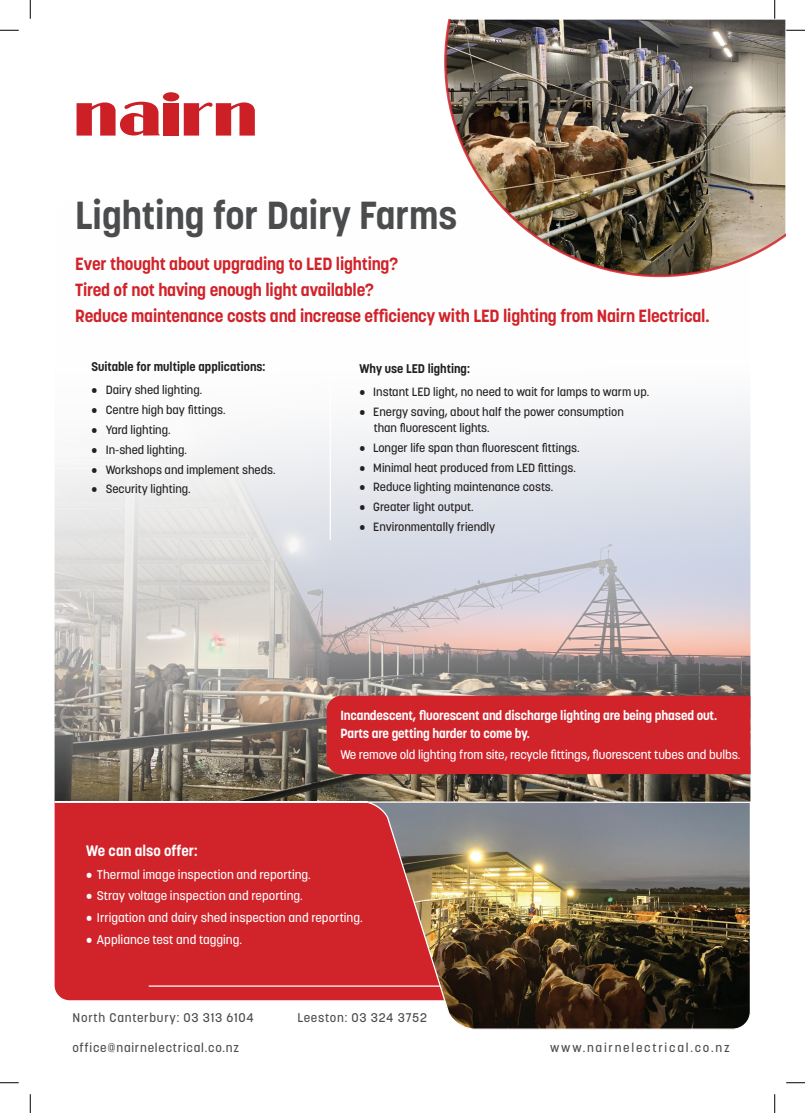
<style>
.page{position:relative;width:805px;height:1113px;background:#fff}
.page>*{position:absolute;margin:0;border:0;box-sizing:border-box;transform-origin:0 0}
.t1{font:700 38.75px "Korolev";color:#4b4c4d}
.t2{font:700 17.5px/25.9px "Korolev";letter-spacing:-.01em;color:#d1232a}
.t3{font:700 15px "Korolev";color:#fff}
.t4{font:700 13.12px/17.5px "Korolev";letter-spacing:-.01em;color:#fff}
.t5{font:500 12.5px "Korolev";color:#fff}
.t6{font:500 12.5px "Korolev";letter-spacing:.06em;color:#4b4c4d}
.t7{font:700 12.5px "Korolev";color:#231f20}
.t8{font:500 12.5px "Korolev";letter-spacing:.14em;color:#4b4c4d}
.t9{font:500 11.88px/16.2px "Korolev";color:#231f20}
</style>
<div class="page">
<img style="left:444px;top:20px;width:341px;height:238px">
<img style="left:55px;top:200px;width:695px;height:600px">
<svg style="left:54px;top:800px;width:697px;height:230px;background:#a3524d"></svg>
<div style="left:163px;top:103px;width:16px;height:33px;background:#cd2026"></div>
<div style="left:163px;top:92px;width:16px;height:9px;background:#cd2026;border-radius:50%"></div>
<svg style="left:184px;top:102px;width:71px;height:34px"></svg>
<svg style="left:77px;top:101px;width:83px;height:35px"></svg>
<hr style="left:329px;top:362px;width:2px;height:178px;background:#fff">
<div style="left:326px;top:696px;width:424px;height:78px;background:#d1232a"></div>
<svg style="left:0;top:29px;width:19px;height:2px"></svg>
<svg style="left:786px;top:29px;width:19px;height:2px"></svg>
<svg style="left:0;top:1082px;width:19px;height:1px"></svg>
<svg style="left:786px;top:1082px;width:19px;height:1px"></svg>
<svg style="left:29px;top:0;width:2px;height:19px"></svg>
<svg style="left:29px;top:1094px;width:2px;height:19px"></svg>
<svg style="left:774px;top:0;width:1px;height:19px"></svg>
<svg style="left:774px;top:1094px;width:1px;height:19px"></svg>
<h1 class="t1" style="left:75px;top:191px;width:383px">Lighting for Dairy Farms</h1>
<h2 class="t2" style="left:75px;top:251px;width:635px">Ever thought about upgrading to LED lighting?<br>Tired of not having enough light available?<br>Reduce maintenance costs and increase efficiency with LED lighting from Nairn Electrical.</h2>
<p class="t7" style="left:92px;top:359px;width:175px">Suitable for multiple applications:</p>
<p class="t9" style="left:92px;top:382px;width:112px">• Dairy shed lighting.</p>
<p class="t9" style="left:92px;top:402px;width:136px">• Centre high bay fittings.</p>
<p class="t9" style="left:92px;top:422px;width:81px">• Yard lighting.</p>
<p class="t9" style="left:92px;top:442px;width:97px">• In-shed lighting.</p>
<p class="t9" style="left:92px;top:461px;width:185px">• Workshops and implement sheds.</p>
<p class="t9" style="left:92px;top:481px;width:101px">• Security lighting.</p>
<p class="t7" style="left:359px;top:360px;width:112px">Why use LED lighting:</p>
<p class="t9" style="left:359px;top:384px;width:291px">• Instant LED light, no need to wait for lamps to warm up.</p>
<p class="t9" style="left:374px;top:403px;width:251px;text-indent:-14px">• Energy saving, about half the power consumption than fluorescent lights.</p>
<p class="t9" style="left:359px;top:440px;width:222px">• Longer life span than fluorescent fittings.</p>
<p class="t9" style="left:359px;top:459px;width:218px">• Minimal heat produced from LED fittings.</p>
<p class="t9" style="left:359px;top:479px;width:195px">• Reduce lighting maintenance costs.</p>
<p class="t9" style="left:359px;top:499px;width:116px">• Greater light output.</p>
<p class="t9" style="left:359px;top:519px;width:137px">• Environmentally friendly</p>
<p class="t4" style="left:340px;top:707px;width:378px">Incandescent, fluorescent and discharge lighting are being phased out.<br>Parts are getting harder to come by.</p>
<p class="t5" style="left:340px;top:746px;width:401px">We remove old lighting from site, recycle fittings, fluorescent tubes and bulbs.</p>
<p class="t3" style="left:86px;top:841px;width:113px">We can also offer:</p>
<p class="t5" style="left:86px;top:866px;width:226px">• Thermal image inspection and reporting.</p>
<p class="t5" style="left:86px;top:888px;width:218px">• Stray voltage inspection and reporting.</p>
<p class="t5" style="left:86px;top:910px;width:278px">• Irrigation and dairy shed inspection and reporting.</p>
<p class="t5" style="left:86px;top:931px;width:157px">• Appliance test and tagging.</p>
<p class="t6" style="left:72px;top:1010px;width:183px">North Canterbury: 03 313 6104</p>
<p class="t6" style="left:297px;top:1010px;width:131px">Leeston: 03 324 3752</p>
<p class="t6" style="left:72px;top:1040px;width:168px">office@nairnelectrical.co.nz</p>
<p class="t8" style="left:550px;top:1040px;width:181px">www.nairnelectrical.co.nz</p>
</div>
